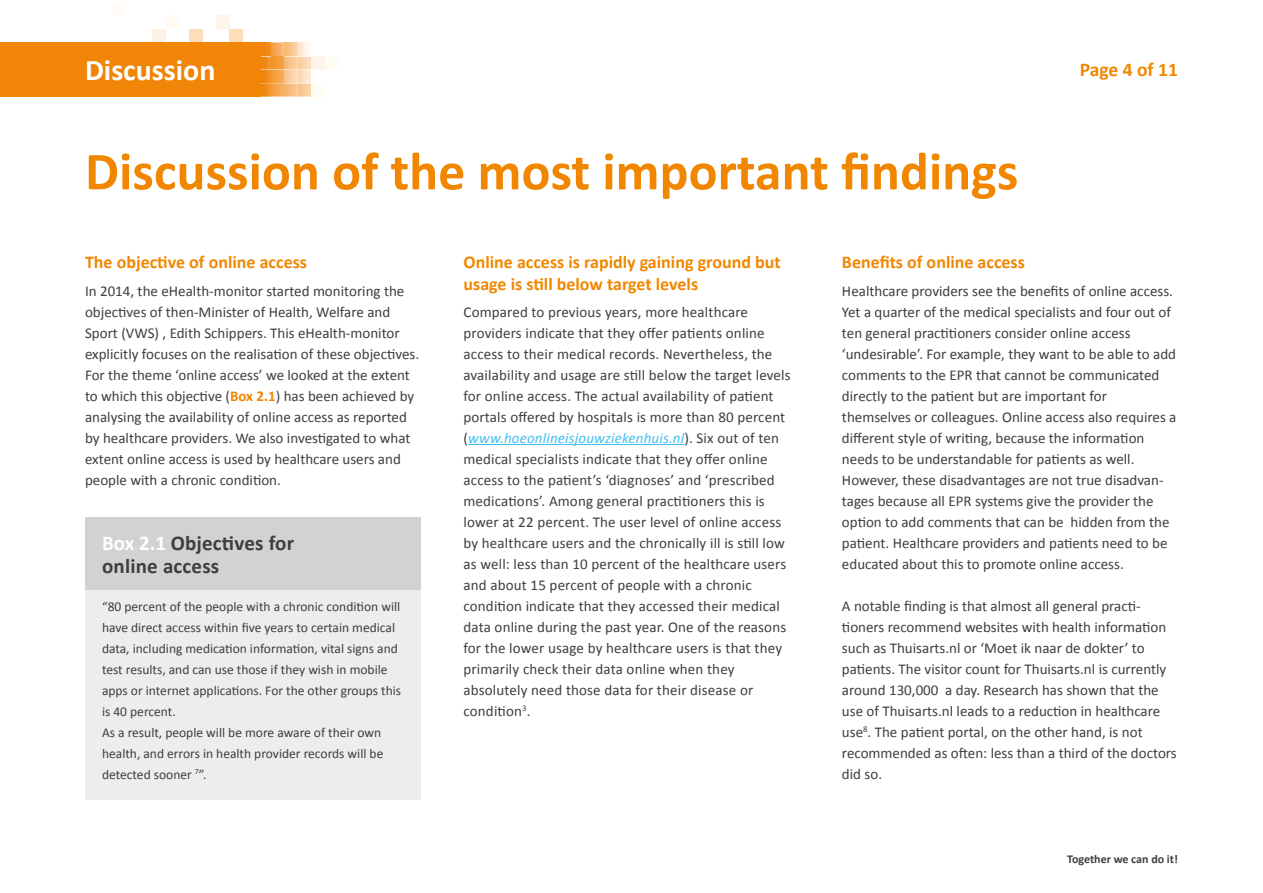
<style>
.page{position:relative;width:1263px;height:893px;background:#fff}
.page>*{position:absolute;margin:0;border:0;box-sizing:border-box;transform-origin:0 0}
.t1{font:700 54px "Calibri";color:#f18700}
.t2{font:700 30px "Calibri";color:#fff}
.t3{font:700 21px/22.5px "Calibri";letter-spacing:.01em;color:#3d3e3f}
.t4{font:700 19.5px "Calibri";color:#f18700}
.t5{font:700 18px/21.6px "Calibri";color:#f18700}
.t6{font:15px/21px "Calibri";color:#3d3e3f}
.t7{font:13.5px/21px "Calibri";color:#3d3e3f}
.t8{font:700 12px "Calibri";color:#3d3e3f}
.s1{font-weight:700;color:#f18700}
.s2{color:#fff}
.s3{font-style:italic;color:#41c0f0}
</style>
<div class="page">
<div style="left:324px;top:56px;width:14px;height:14px;background:#fffbf5"></div>
<div style="left:311px;top:83px;width:13px;height:14px;background:#fffbf5"></div>
<div style="left:311px;top:56px;width:13px;height:14px;background:#fff4ea"></div>
<img style="left:297px;top:42px;width:14px;height:55px">
<img style="left:270px;top:83px;width:27px;height:14px">
<svg style="left:284px;top:70px;width:13px;height:13px"></svg>
<img style="left:270px;top:56px;width:14px;height:27px">
<svg style="left:261px;top:70px;width:9px;height:13px"></svg>
<img style="left:261px;top:42px;width:9px;height:28px">
<div style="left:230px;top:29px;width:13px;height:13px;background:#fdddbc"></div>
<div style="left:189px;top:29px;width:14px;height:13px;background:#fdddbc"></div>
<div style="left:216px;top:15px;width:14px;height:14px;background:#fff4ea"></div>
<div style="left:152px;top:29px;width:14px;height:13px;background:#fef2e6"></div>
<div style="left:166px;top:15px;width:13px;height:14px;background:#fffbf5"></div>
<div style="left:112px;top:2px;width:14px;height:13px;background:#fffbf5"></div>
<div style="left:0;top:42px;width:261px;height:55px;background:#f18507"></div>
<hr style="left:468px;top:444px;width:216px;height:1px;background:#41c0f0">
<div style="left:85px;top:575px;width:336px;height:225px;background:#edecee"></div>
<div style="left:85px;top:518px;width:336px;height:72px;background:#d2d1d3"></div>
<h2 class="t2" style="left:85px;top:49px;width:132px">Discussion</h2>
<h3 class="t4" style="left:1080px;top:55px;width:100px">Page 4 of 11</h3>
<h1 class="t1" style="left:85px;top:133px;width:935px">Discussion of the most important findings</h1>
<p class="t5" style="left:85px;top:251px;width:224px">The objective of online access</p>
<p class="t6" style="left:85px;top:280px;width:336px">In 2014, the eHealth-monitor started monitoring the objectives of then-Minister of Health, Welfare and Sport (VWS) , Edith Schippers. This eHealth-monitor explicitly focuses on the realisation of these objectives.<br>For the theme ‘online access’ we looked at the extent to which this objective (<span class="s1">Box 2.1</span>) has been achieved by analysing the availability of online access as reported by healthcare providers. We also investigated to what extent online access is used by healthcare users and people with a chronic condition.</p>
<h3 class="t3" style="left:102px;top:531px;width:194px"><span class="s2">Box 2.1</span> Objectives for online access</h3>
<p class="t7" style="left:102px;top:595px;width:301px">“80 percent of the people with a chronic condition will have direct access within five years to certain medical data, including medication information, vital signs and test results, and can use those if they wish in mobile apps or internet applications. For the other groups this is 40 percent.<br>As a result, people will be more aware of their own health, and errors in health provider records will be detected sooner <sup>7</sup>”.</p>
<p class="t5" style="left:463px;top:251px;width:319px">Online access is rapidly gaining ground but usage is still below target levels</p>
<p class="t6" style="left:463px;top:301px;width:329px">Compared to previous years, more healthcare providers indicate that they offer patients online access to their medical records. Nevertheless, the availability and usage are still below the target levels for online access. The actual availability of patient portals offered by hospitals is more than 80 percent (<span class="s3">www.hoeonlineisjouwziekenhuis.nl</span>). Six out of ten medical specialists indicate that they offer online access to the patient’s ‘diagnoses’ and ‘prescribed medications’. Among general practitioners this is lower at 22 percent. The user level of online access by healthcare users and the chronically ill is still low as well: less than 10 percent of the healthcare users and about 15 percent of people with a chronic condition indicate that they accessed their medical data online during the past year. One of the reasons for the lower usage by healthcare users is that they primarily check their data online when they absolutely need those data for their disease or condition<sup>3</sup>.</p>
<p class="t5" style="left:842px;top:251px;width:185px">Benefits of online access</p>
<p class="t6" style="left:842px;top:280px;width:336px">Healthcare providers see the benefits of online access.<br>Yet a quarter of the medical specialists and four out of ten general practitioners consider online access ‘undesirable’. For example, they want to be able to add comments to the EPR that cannot be communicated directly to the patient but are important for themselves or colleagues. Online access also requires a different style of writing, because the information needs to be understandable for patients as well.<br>However, these disadvantages are not true disadvan&shy;tages because all EPR systems give the provider the option to add comments that can be hidden from the patient. Healthcare providers and patients need to be educated about this to promote online access.</p>
<p class="t6" style="left:842px;top:595px;width:336px">A notable finding is that almost all general practi&shy;tioners recommend websites with health information such as Thuisarts.nl or ‘Moet ik naar de dokter’ to patients. The visitor count for Thuisarts.nl is currently around 130,000 a day. Research has shown that the use of Thuisarts.nl leads to a reduction in healthcare use<sup>8</sup>. The patient portal, on the other hand, is not recommended as often: less than a third of the doctors did so.</p>
<p class="t8" style="left:1067px;top:850px;width:112px">Together we can do it!</p>
</div>
